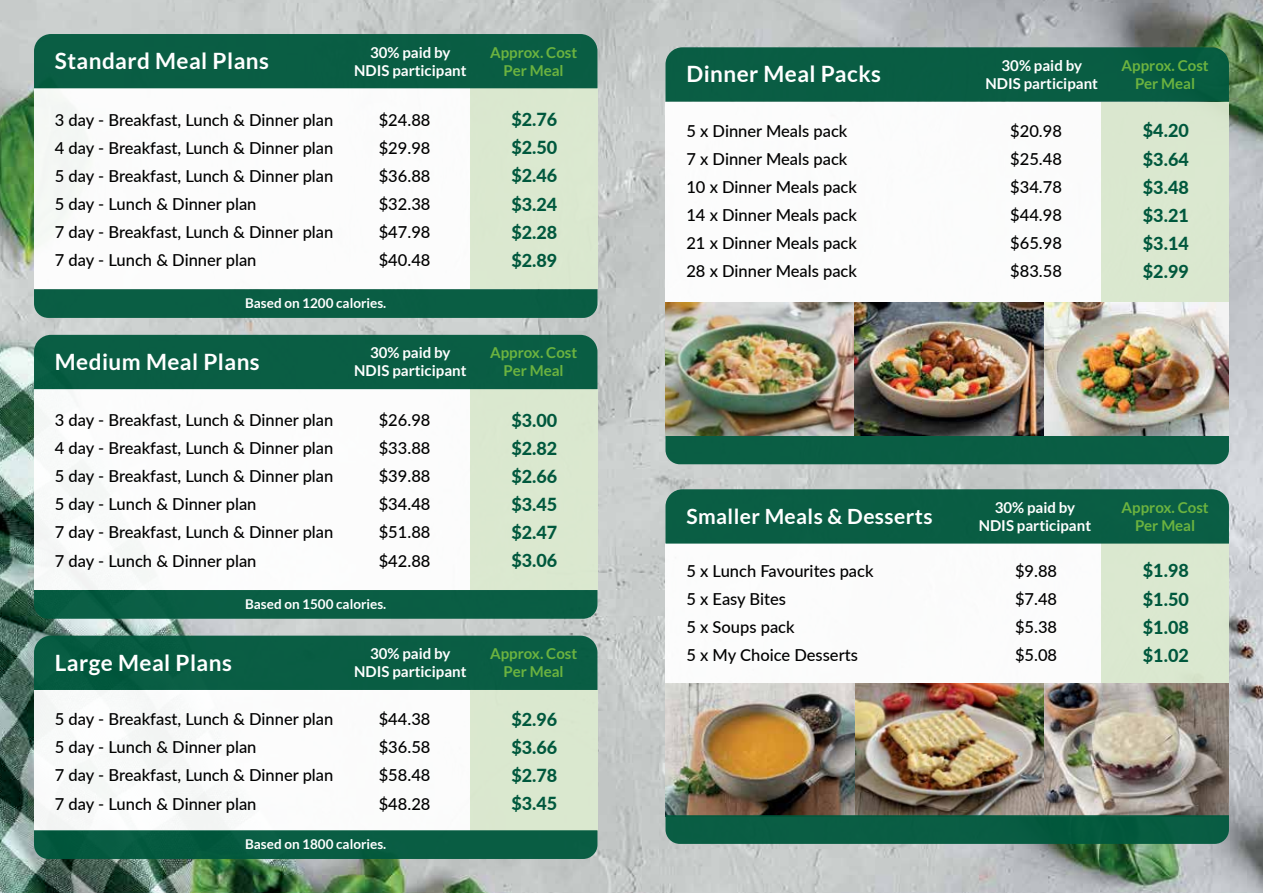
<style>
.page{position:relative;width:1263px;height:893px;background:#fff}
.page>*{position:absolute;margin:0;border:0;box-sizing:border-box;transform-origin:0 0}
.t1{font:700 22.5px "Lato";letter-spacing:.02em;color:#fff}
.t2{font:700 21px "Lato";letter-spacing:.02em;color:#fff}
.t3{font:800 18px "Lato";color:#00583d}
.t4{font:500 16.5px "Lato";color:#000}
.t5{font:700 15px/18px "Lato";color:#fff;text-align:center}
.t6{font:700 15px/18px "Lato";color:#6cb33f;text-align:center}
.t7{font:700 13.5px "Lato";color:#fff}
</style>
<div class="page">
<img style="left:0;top:0;width:1263px;height:893px">
<div style="left:34px;top:88px;width:436px;height:201px;background:#fff"></div>
<div style="left:470px;top:88px;width:127px;height:201px;background:#dcead0"></div>
<div style="left:34px;top:34px;width:563px;height:54px;background:#0a5d44"></div>
<svg style="left:34px;top:289px;width:563px;height:29px;background:#0c5f45"></svg>
<div style="left:34px;top:389px;width:436px;height:201px;background:#fff"></div>
<div style="left:470px;top:389px;width:127px;height:201px;background:#dcead0"></div>
<div style="left:34px;top:335px;width:563px;height:54px;background:#0a5e44"></div>
<div style="left:34px;top:590px;width:563px;height:29px;background:#0a5e44"></div>
<div style="left:34px;top:690px;width:436px;height:140px;background:#fff"></div>
<div style="left:470px;top:690px;width:127px;height:140px;background:#dcead0"></div>
<div style="left:34px;top:636px;width:563px;height:54px;background:#0a5d44"></div>
<svg style="left:34px;top:830px;width:563px;height:29px;background:#0a5d44"></svg>
<div style="left:665px;top:102px;width:436px;height:200px;background:#fff"></div>
<div style="left:1101px;top:102px;width:128px;height:200px;background:#dcead0"></div>
<div style="left:665px;top:47px;width:564px;height:55px;background:#095d43"></div>
<div style="left:665px;top:436px;width:564px;height:28px;background:#0a5d44"></div>
<img style="left:665px;top:302px;width:190px;height:134px">
<img style="left:855px;top:302px;width:189px;height:134px">
<img style="left:1044px;top:302px;width:185px;height:134px">
<div style="left:665px;top:544px;width:436px;height:140px;background:#fff"></div>
<div style="left:1101px;top:544px;width:128px;height:140px;background:#dcead0"></div>
<div style="left:665px;top:489px;width:564px;height:55px;background:#0a5d44"></div>
<img style="left:855px;top:684px;width:189px;height:131px">
<img style="left:665px;top:684px;width:190px;height:131px">
<img style="left:1044px;top:684px;width:185px;height:131px">
<svg style="left:665px;top:815px;width:564px;height:29px;background:#0a5d43"></svg>
<h1 class="t1" style="left:55px;top:48px;width:216px">Standard Meal Plans</h1>
<p class="t5" style="left:354px;top:43px;width:114px">30% paid by<br>NDIS participant</p>
<p class="t6" style="left:490px;top:43px;width:89px">Approx. Cost<br>Per Meal</p>
<p class="t4" style="left:55px;top:108px;width:280px">3 day - Breakfast, Lunch &amp; Dinner plan</p>
<p class="t4" style="left:379px;top:108px;width:53px">$24.88</p>
<p class="t3" style="left:511px;top:106px;width:48px">$2.76</p>
<p class="t4" style="left:55px;top:136px;width:280px">4 day - Breakfast, Lunch &amp; Dinner plan</p>
<p class="t4" style="left:379px;top:136px;width:53px">$29.98</p>
<p class="t3" style="left:511px;top:134px;width:48px">$2.50</p>
<p class="t4" style="left:55px;top:164px;width:280px">5 day - Breakfast, Lunch &amp; Dinner plan</p>
<p class="t4" style="left:379px;top:164px;width:53px">$36.88</p>
<p class="t3" style="left:511px;top:163px;width:48px">$2.46</p>
<p class="t4" style="left:55px;top:192px;width:203px">5 day - Lunch &amp; Dinner plan</p>
<p class="t4" style="left:379px;top:192px;width:53px">$32.38</p>
<p class="t3" style="left:511px;top:191px;width:48px">$3.24</p>
<p class="t4" style="left:55px;top:220px;width:280px">7 day - Breakfast, Lunch &amp; Dinner plan</p>
<p class="t4" style="left:379px;top:220px;width:53px">$47.98</p>
<p class="t3" style="left:511px;top:219px;width:48px">$2.28</p>
<p class="t4" style="left:55px;top:248px;width:203px">7 day - Lunch &amp; Dinner plan</p>
<p class="t4" style="left:379px;top:248px;width:53px">$40.48</p>
<p class="t3" style="left:511px;top:247px;width:48px">$2.89</p>
<p class="t7" style="left:245px;top:296px;width:143px">Based on 1200 calories.</p>
<h1 class="t1" style="left:55px;top:349px;width:206px">Medium Meal Plans</h1>
<p class="t5" style="left:354px;top:344px;width:114px">30% paid by<br>NDIS participant</p>
<p class="t6" style="left:490px;top:344px;width:89px">Approx. Cost<br>Per Meal</p>
<p class="t4" style="left:55px;top:408px;width:280px">3 day - Breakfast, Lunch &amp; Dinner plan</p>
<p class="t4" style="left:379px;top:408px;width:53px">$26.98</p>
<p class="t3" style="left:511px;top:407px;width:48px">$3.00</p>
<p class="t4" style="left:55px;top:436px;width:280px">4 day - Breakfast, Lunch &amp; Dinner plan</p>
<p class="t4" style="left:379px;top:436px;width:53px">$33.88</p>
<p class="t3" style="left:511px;top:435px;width:48px">$2.82</p>
<p class="t4" style="left:55px;top:464px;width:280px">5 day - Breakfast, Lunch &amp; Dinner plan</p>
<p class="t4" style="left:379px;top:464px;width:53px">$39.88</p>
<p class="t3" style="left:511px;top:463px;width:48px">$2.66</p>
<p class="t4" style="left:55px;top:492px;width:203px">5 day - Lunch &amp; Dinner plan</p>
<p class="t4" style="left:379px;top:492px;width:53px">$34.48</p>
<p class="t3" style="left:511px;top:491px;width:48px">$3.45</p>
<p class="t4" style="left:55px;top:521px;width:280px">7 day - Breakfast, Lunch &amp; Dinner plan</p>
<p class="t4" style="left:379px;top:521px;width:53px">$51.88</p>
<p class="t3" style="left:511px;top:519px;width:48px">$2.47</p>
<p class="t4" style="left:55px;top:549px;width:203px">7 day - Lunch &amp; Dinner plan</p>
<p class="t4" style="left:379px;top:549px;width:53px">$42.88</p>
<p class="t3" style="left:511px;top:547px;width:48px">$3.06</p>
<p class="t7" style="left:245px;top:596px;width:143px">Based on 1500 calories.</p>
<h1 class="t1" style="left:55px;top:649px;width:179px">Large Meal Plans</h1>
<p class="t5" style="left:354px;top:644px;width:114px">30% paid by<br>NDIS participant</p>
<p class="t6" style="left:490px;top:644px;width:89px">Approx. Cost<br>Per Meal</p>
<p class="t4" style="left:55px;top:707px;width:280px">5 day - Breakfast, Lunch &amp; Dinner plan</p>
<p class="t4" style="left:379px;top:707px;width:53px">$44.38</p>
<p class="t3" style="left:511px;top:706px;width:48px">$2.96</p>
<p class="t4" style="left:55px;top:735px;width:203px">5 day - Lunch &amp; Dinner plan</p>
<p class="t4" style="left:379px;top:735px;width:53px">$36.58</p>
<p class="t3" style="left:511px;top:734px;width:48px">$3.66</p>
<p class="t4" style="left:55px;top:764px;width:280px">7 day - Breakfast, Lunch &amp; Dinner plan</p>
<p class="t4" style="left:379px;top:764px;width:53px">$58.48</p>
<p class="t3" style="left:511px;top:762px;width:48px">$2.78</p>
<p class="t4" style="left:55px;top:792px;width:203px">7 day - Lunch &amp; Dinner plan</p>
<p class="t4" style="left:379px;top:792px;width:53px">$48.28</p>
<p class="t3" style="left:511px;top:790px;width:48px">$3.45</p>
<p class="t7" style="left:245px;top:837px;width:143px">Based on 1800 calories.</p>
<h1 class="t1" style="left:686px;top:61px;width:196px">Dinner Meal Packs</h1>
<p class="t5" style="left:986px;top:56px;width:114px">30% paid by<br>NDIS participant</p>
<p class="t6" style="left:1121px;top:56px;width:89px">Approx. Cost<br>Per Meal</p>
<p class="t4" style="left:686px;top:119px;width:162px">5 x Dinner Meals pack</p>
<p class="t4" style="left:1010px;top:119px;width:53px">$20.98</p>
<p class="t3" style="left:1143px;top:117px;width:48px">$4.20</p>
<p class="t4" style="left:686px;top:147px;width:162px">7 x Dinner Meals pack</p>
<p class="t4" style="left:1010px;top:147px;width:53px">$25.48</p>
<p class="t3" style="left:1143px;top:146px;width:48px">$3.64</p>
<p class="t4" style="left:686px;top:175px;width:172px">10 x Dinner Meals pack</p>
<p class="t4" style="left:1010px;top:175px;width:53px">$34.78</p>
<p class="t3" style="left:1143px;top:174px;width:48px">$3.48</p>
<p class="t4" style="left:686px;top:203px;width:172px">14 x Dinner Meals pack</p>
<p class="t4" style="left:1010px;top:203px;width:53px">$44.98</p>
<p class="t3" style="left:1143px;top:202px;width:48px">$3.21</p>
<p class="t4" style="left:686px;top:231px;width:172px">21 x Dinner Meals pack</p>
<p class="t4" style="left:1010px;top:231px;width:53px">$65.98</p>
<p class="t3" style="left:1143px;top:230px;width:48px">$3.14</p>
<p class="t4" style="left:686px;top:259px;width:172px">28 x Dinner Meals pack</p>
<p class="t4" style="left:1010px;top:259px;width:53px">$83.58</p>
<p class="t3" style="left:1143px;top:258px;width:48px">$2.99</p>
<p class="t2" style="left:686px;top:505px;width:248px">Smaller Meals &amp; Desserts</p>
<p class="t5" style="left:979px;top:498px;width:114px">30% paid by<br>NDIS participant</p>
<p class="t6" style="left:1121px;top:498px;width:89px">Approx. Cost<br>Per Meal</p>
<p class="t4" style="left:686px;top:559px;width:189px">5 x Lunch Favourites pack</p>
<p class="t4" style="left:1015px;top:559px;width:44px">$9.88</p>
<p class="t3" style="left:1143px;top:557px;width:48px">$1.98</p>
<p class="t4" style="left:686px;top:587px;width:101px">5 x Easy Bites</p>
<p class="t4" style="left:1015px;top:587px;width:44px">$7.48</p>
<p class="t3" style="left:1143px;top:586px;width:48px">$1.50</p>
<p class="t4" style="left:686px;top:615px;width:110px">5 x Soups pack</p>
<p class="t4" style="left:1015px;top:615px;width:44px">$5.38</p>
<p class="t3" style="left:1143px;top:614px;width:48px">$1.08</p>
<p class="t4" style="left:686px;top:643px;width:173px">5 x My Choice Desserts</p>
<p class="t4" style="left:1015px;top:643px;width:44px">$5.08</p>
<p class="t3" style="left:1143px;top:642px;width:48px">$1.02</p>
</div>
